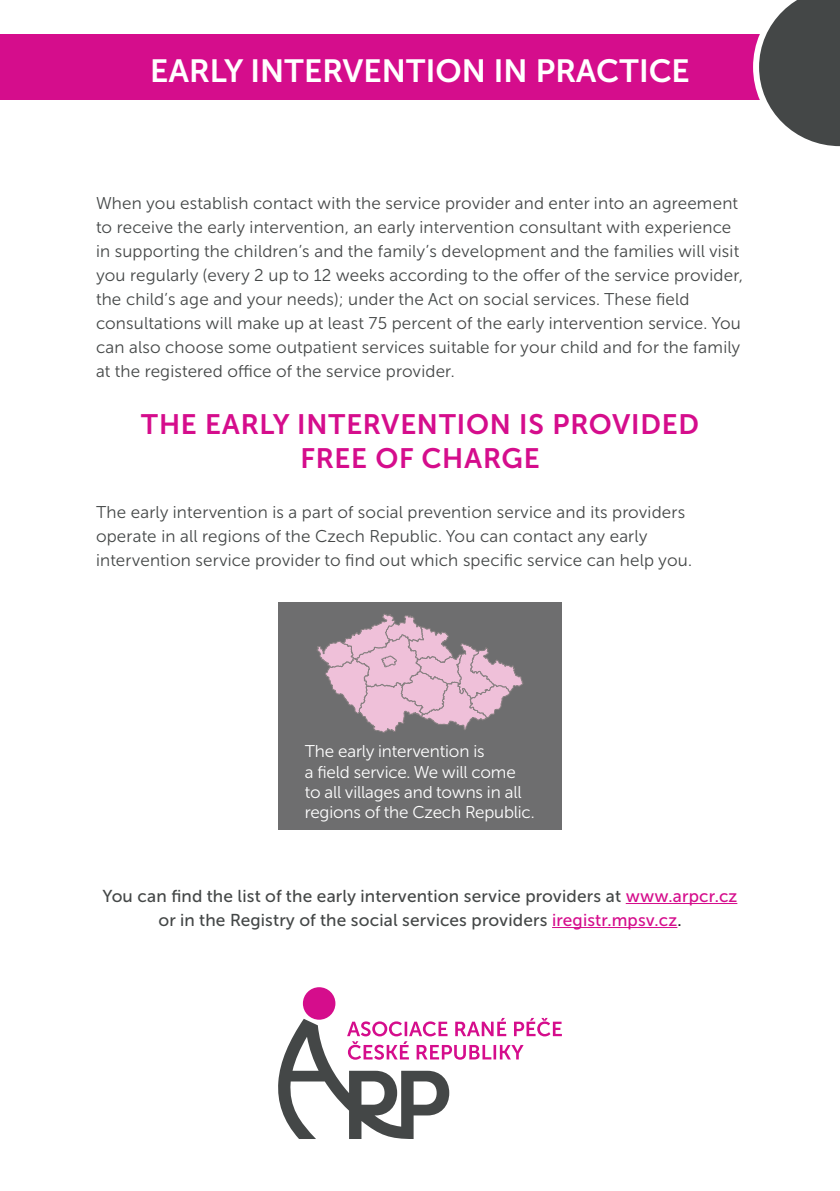
<style>
.page{position:relative;width:840px;height:1191px;background:#fff}
.page>*{position:absolute;margin:0;border:0;box-sizing:border-box;transform-origin:0 0}
.t1{font:32px "Museo Sans Cyrl 700";color:#fff}
.t2{font:28px/33.6px "Museo Sans Cyrl 700";letter-spacing:.025em;color:#d50d8c;text-align:center}
.t3{font:17.2px/24px "Museo Sans Cyrl 500";letter-spacing:.01em;color:#444747;text-align:center}
.t4{font:17px/24px "Museo Sans Cyrl 300";letter-spacing:.01em;color:#444747}
.t5{font:17px/20.4px "Museo Sans Cyrl 300";letter-spacing:-.01em;color:#fff}
.s1{color:#d50d8c}
.s2{color:#231f20}
</style>
<div class="page">
<div style="left:0;top:34px;width:839px;height:66px;background:#d50d8c"></div>
<div style="left:278px;top:602px;width:283px;height:228px;background:#6e6e6f"></div>
<svg style="left:317px;top:614px;width:206px;height:119px"></svg>
<div style="left:303px;top:987px;width:32px;height:32px;background:#d50d8c;border-radius:50%"></div>
<svg style="left:278px;top:1018px;width:283px;height:121px"></svg>
<hr style="left:625px;top:903px;width:112px;height:1px;background:#d50d8c">
<hr style="left:551px;top:927px;width:126px;height:1px;background:#d50d8c">
<svg style="left:753px;top:0;width:86px;height:147px"></svg>
<h1 class="t1" style="left:150px;top:53px;width:20px">EARLY</h1>
<h1 class="t1" style="left:250px;top:53px;width:74px">INTERVEN</h1>
<h1 class="t1" style="left:405px;top:53px;width:40px">TION</h1>
<h1 class="t1" style="left:493px;top:53px;width:63px">IN PRAC</h1>
<h1 class="t1" style="left:618px;top:53px;width:37px">TICE</h1>
<p class="t4" style="left:96px;top:191px;width:648px">When you establish contact with the service provider and enter into an agreement to receive the early intervention, an early intervention consultant with experience in supporting the children’s and the family’s development and the families will visit you regularly (every 2 up to 12 weeks according to the offer of the service provider, the child’s age and your needs); under the Act on social services. These field consultations will make up at least 75 percent of the early intervention service. You can also choose some outpatient services suitable for your child and for the family at the registered office of the service provider.</p>
<h2 class="t2" style="left:141px;top:408px;width:559px">TH E EARLY INTERVENTION IS PROVIDED<br>FREE OF CHARGE</h2>
<p class="t4" style="left:96px;top:500px;width:597px">The early intervention is a part of social prevention service and its providers operate in all regions of the Czech Republic. You can contact any early intervention service provider to find out which specific service can help you.</p>
<p class="t5" style="left:304px;top:741px;width:231px">The early intervention is<br>a field service. We will come to all villages and towns in all regions of the Czech Republic.</p>
<p class="t3" style="left:103px;top:884px;width:636px">You can find the list of the early intervention service providers at <span class="s1">www.arpcr.cz </span>or in the Registry of the social services providers <span class="s1">iregistr.mpsv.cz</span><span class="s2">.</span></p>
</div>
